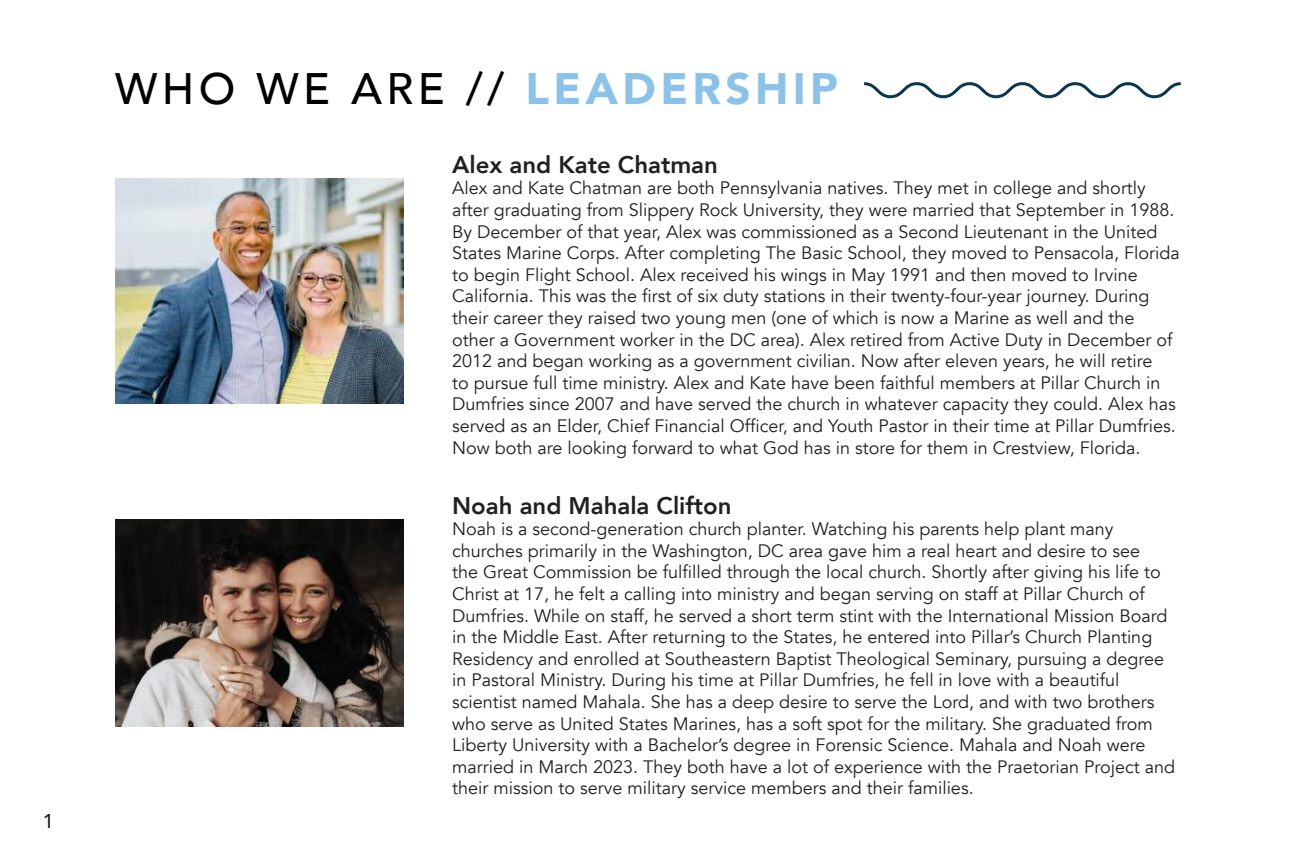
<style>
.page{position:relative;width:1296px;height:864px;background:#fff}
.page>*{position:absolute;margin:0;border:0;box-sizing:border-box;transform-origin:0 0}
.t1{font:500 44px "Avenir";letter-spacing:.1em;color:#010102}
.t2{font:800 24px "Avenir";color:#221f1f}
.t3{font:500 20px "Avenir";color:#221f1f}
.t4{font:18px/21.6px "Avenir";color:#221f1f}
.s1{font-weight:900;color:#8ac2e9}
</style>
<div class="page">
<img style="left:115px;top:178px;width:288px;height:226px">
<img style="left:115px;top:519px;width:288px;height:208px">
<svg style="left:864px;top:82px;width:317px;height:16px"></svg>
<p class="t3" style="left:43px;top:812px;width:13px">1</p>
<h1 class="t1" style="left:115px;top:70px;width:724px">WHO WE ARE // <span class="s1">LEADERSHIP</span></h1>
<h2 class="t2" style="left:452px;top:154px;width:267px">Alex and Kate Chatman</h2>
<p class="t4" style="left:452px;top:179px;width:729px">Alex and Kate Chatman are both Pennsylvania natives. They met in college and shortly after graduating from Slippery Rock University, they were married that September in 1988.<br>By December of that year, Alex was commissioned as a Second Lieutenant in the United States Marine Corps. After completing The Basic School, they moved to Pensacola, Florida to begin Flight School. Alex received his wings in May 1991 and then moved to Irvine California. This was the first of six duty stations in their twenty-four-year journey. During their career they raised two young men (one of which is now a Marine as well and the other a Government worker in the DC area). Alex retired from Active Duty in December of 2012 and began working as a government civilian. Now after eleven years, he will retire<br>to pursue full time ministry. Alex and Kate have been faithful members at Pillar Church in Dumfries since 2007 and have served the church in whatever capacity they could. Alex has served as an Elder, Chief Financial Officer, and Youth Pastor in their time at Pillar Dumfries.<br>Now both are looking forward to what God has in store for them in Crestview, Florida.</p>
<h2 class="t2" style="left:452px;top:495px;width:281px">Noah and Mahala Clifton</h2>
<p class="t4" style="left:452px;top:519px;width:725px">Noah is a second-generation church planter. Watching his parents help plant many churches primarily in the Washington, DC area gave him a real heart and desire to see<br>the Great Commission be fulfilled through the local church. Shortly after giving his life to Christ at 17, he felt a calling into ministry and began serving on staff at Pillar Church of Dumfries. While on staff, he served a short term stint with the International Mission Board in the Middle East. After returning to the States, he entered into Pillar’s Church Planting Residency and enrolled at Southeastern Baptist Theological Seminary, pursuing a degree in Pastoral Ministry. During his time at Pillar Dumfries, he fell in love with a beautiful scientist named Mahala. She has a deep desire to serve the Lord, and with two brothers who serve as United States Marines, has a soft spot for the military. She graduated from Liberty University with a Bachelor’s degree in Forensic Science. Mahala and Noah were married in March 2023. They both have a lot of experience with the Praetorian Project and their mission to serve military service members and their families.</p>
</div>
